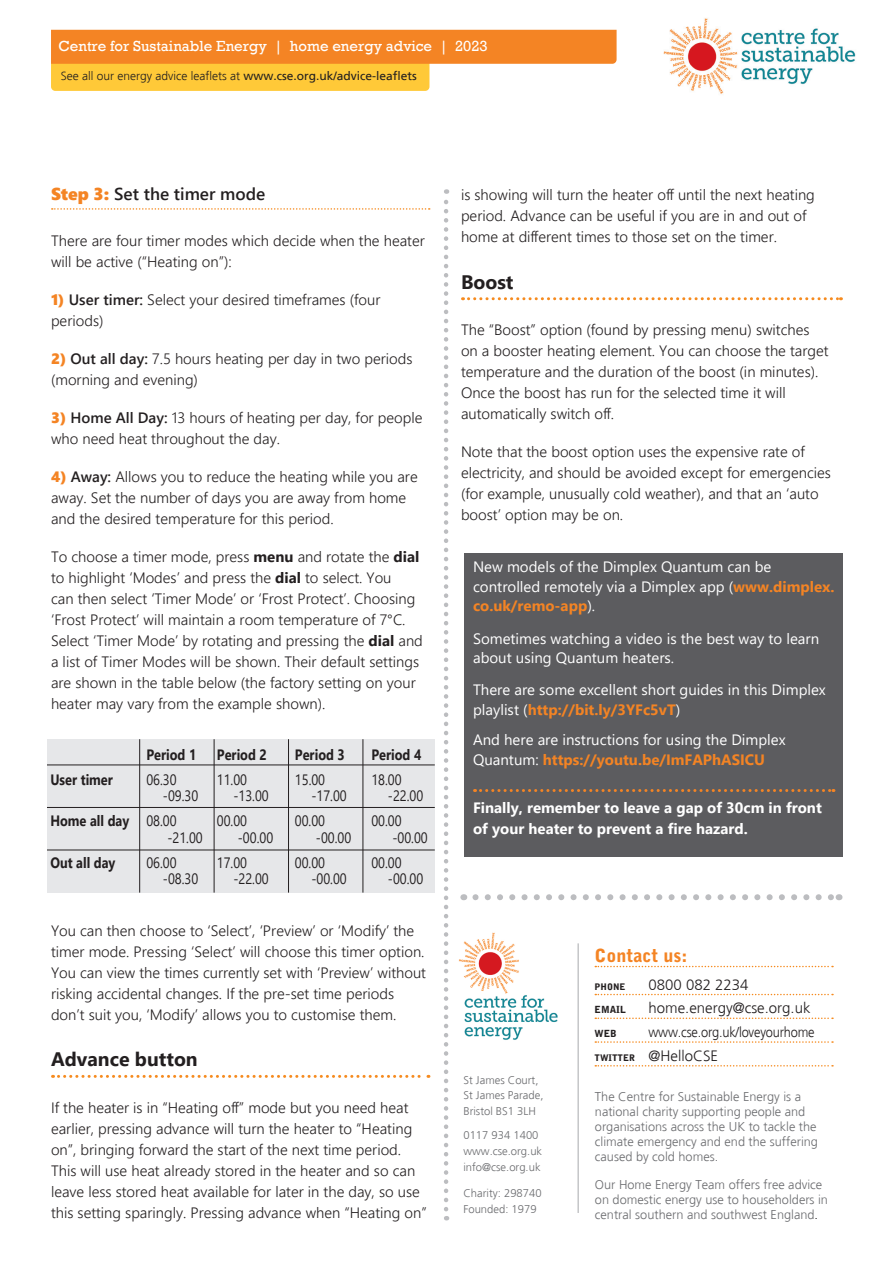
<style>
.page{position:relative;width:893px;height:1263px;background:#fff}
.page>*{position:absolute;margin:0;border:0;box-sizing:border-box;transform-origin:0 0}
.subhead{font:700 19.5px "Segoe UI";color:#231f20}
.t1{font:900 18px "Bell Gothic Std";color:#f48424}
.sub_subhead{font:600 17.25px "Segoe UI";color:#231f20}
.t2{font:300 15px/21px "Segoe UI";color:#231f20}
.t3{font:15px/19.5px "Segoe UI";color:#fff}
.t4{font:15px "Segoe UI";color:#231f20;scale:.85 1}
.t5{font:700 15px/21px "Segoe UI";color:#fff}
.t6{font:700 15px "Segoe UI";color:#231f20;scale:.85 1}
.t7{font:300 15px "Frutiger";color:#231f20}
.t8{font:15px "Rockwell";color:#fff}
.t9{font:300 14.25px "Frutiger";letter-spacing:-.015em;color:#231f20;scale:.9 1}
.t10{font:300 12.75px/15px "Frutiger";color:#6c6d70}
.t11{font:300 12px "Frutiger";color:#231f20}
.t12{font:300 11.25px/15.8px "Frutiger";color:#6c6d70}
.t13{font:900 9.75px "Bell Gothic Std";color:#231f20}
.t14{font:900 9px "Bell Gothic Std";color:#231f20}
.s1{font-weight:400}
.s2{font-family:"Segoe UI Black";font-weight:400;color:#f48424}
.s3{font-weight:600}
.s4{font-weight:700}
.s5{font-weight:700;color:#f48424}
.s6{font-family:"Bell Gothic Std";font-weight:900;font-size:9px}
.s7{color:#231f20}
</style>
<div class="page">
<div style="left:51px;top:55px;width:378px;height:36px;background:#ffc938;border-radius:4px"></div>
<div style="left:51px;top:30px;width:566px;height:34px;background:#f48424"></div>
<img style="left:663px;top:18px;width:193px;height:76px">
<svg style="left:444px;top:189px;width:4px;height:1020px"></svg>
<svg style="left:52px;top:208px;width:378px;height:2px"></svg>
<svg style="left:462px;top:297px;width:379px;height:3px"></svg>
<div style="left:47px;top:739px;width:388px;height:154px;background:#e6e7e9"></div>
<hr style="left:47px;top:764px;width:388px;height:1px;background:#231f20">
<hr style="left:47px;top:807px;width:388px;height:1px;background:#231f20">
<hr style="left:47px;top:850px;width:388px;height:1px;background:#231f20">
<hr style="left:139px;top:739px;width:1px;height:154px;background:#231f20">
<hr style="left:214px;top:739px;width:1px;height:154px;background:#231f20">
<hr style="left:288px;top:739px;width:1px;height:154px;background:#231f20">
<hr style="left:363px;top:739px;width:1px;height:154px;background:#231f20">
<div style="left:464px;top:553px;width:379px;height:304px;background:#5c5c5f"></div>
<svg style="left:475px;top:789px;width:359px;height:3px"></svg>
<svg style="left:475px;top:894px;width:357px;height:6px"></svg>
<hr style="left:578px;top:943px;width:1px;height:270px;background:#a8a9ad">
<img style="left:458px;top:932px;width:100px;height:108px">
<svg style="left:595px;top:966px;width:238px;height:1px"></svg>
<svg style="left:595px;top:994px;width:238px;height:1px"></svg>
<svg style="left:595px;top:1017px;width:238px;height:2px"></svg>
<svg style="left:595px;top:1041px;width:238px;height:2px"></svg>
<svg style="left:595px;top:1065px;width:238px;height:1px"></svg>
<svg style="left:53px;top:1075px;width:376px;height:3px"></svg>
<p class="t8" style="left:58px;top:37px;width:431px">Centre for Sustainable Energy | home energy advice | 2023</p>
<p class="t11" style="left:61px;top:69px;width:358px">See all our energy advice leaflets at <span class="s1">www.cse.org.uk/advice-leaflets</span></p>
<p class="sub_subhead" style="left:51px;top:177px;width:216px"><span class="s2">Step 3:</span> Set the timer mode</p>
<p class="t2" style="left:51px;top:229px;width:375px">There are four timer modes which decide when the heater will be active (“Heating on”):</p>
<p class="t2" style="left:51px;top:288px;width:331px"><span class="s2">1)</span> <span class="s3">User timer:</span> Select your desired timeframes (four periods)</p>
<p class="t2" style="left:51px;top:347px;width:363px"><span class="s2">2)</span> <span class="s3">Out all day:</span> 7.5 hours heating per day in two periods (morning and evening)</p>
<p class="t2" style="left:51px;top:406px;width:373px"><span class="s2">3)</span> <span class="s3">Home All Day:</span> 13 hours of heating per day, for people who need heat throughout the day.</p>
<p class="t2" style="left:51px;top:465px;width:368px"><span class="s2">4)</span> <span class="s3">Away:</span> Allows you to reduce the heating while you are away. Set the number of days you are away from home and the desired temperature for this period.</p>
<p class="t2" style="left:51px;top:545px;width:373px">To choose a timer mode, press <span class="s4">menu</span> and rotate the <span class="s4">dial </span>to highlight ‘Modes’ and press the <span class="s4">dial</span> to select. You<br>can then select ‘Timer Mode’ or ‘Frost Protect’. Choosing ‘Frost Protect’ will maintain a room temperature of 7°C.<br>Select ‘Timer Mode’ by rotating and pressing the <span class="s4">dial</span> and a list of Timer Modes will be shown. Their default settings are shown in the table below (the factory setting on your heater may vary from the example shown).</p>
<p class="t6" style="left:146px;top:740px;width:60px">Period 1</p>
<p class="t6" style="left:217px;top:740px;width:60px">Period 2</p>
<p class="t6" style="left:295px;top:740px;width:60px">Period 3</p>
<p class="t6" style="left:371px;top:740px;width:60px">Period 4</p>
<p class="t6" style="left:50px;top:765px;width:75px">User timer</p>
<p class="t4" style="left:146px;top:765px;width:37px">06.30</p>
<p class="t4" style="left:217px;top:765px;width:37px">11.00</p>
<p class="t4" style="left:295px;top:765px;width:37px">15.00</p>
<p class="t4" style="left:371px;top:765px;width:37px">18.00</p>
<p class="t4" style="left:163px;top:781px;width:43px">-09.30</p>
<p class="t4" style="left:233px;top:781px;width:43px">-13.00</p>
<p class="t4" style="left:311px;top:781px;width:43px">-17.00</p>
<p class="t4" style="left:388px;top:781px;width:43px">-22.00</p>
<p class="t6" style="left:50px;top:806px;width:150px">Home all day <span class="s1">08.00</span></p>
<p class="t4" style="left:217px;top:806px;width:37px">00.00</p>
<p class="t4" style="left:295px;top:806px;width:37px">00.00</p>
<p class="t4" style="left:371px;top:806px;width:37px">00.00</p>
<p class="t4" style="left:167px;top:823px;width:43px">-21.00</p>
<p class="t4" style="left:238px;top:823px;width:43px">-00.00</p>
<p class="t4" style="left:316px;top:823px;width:43px">-00.00</p>
<p class="t4" style="left:392px;top:823px;width:43px">-00.00</p>
<p class="t6" style="left:50px;top:848px;width:78px">Out all day</p>
<p class="t4" style="left:146px;top:848px;width:37px">06.00</p>
<p class="t4" style="left:217px;top:848px;width:37px">17.00</p>
<p class="t4" style="left:295px;top:848px;width:37px">00.00</p>
<p class="t4" style="left:371px;top:848px;width:37px">00.00</p>
<p class="t4" style="left:163px;top:864px;width:43px">-08.30</p>
<p class="t4" style="left:233px;top:864px;width:43px">-22.00</p>
<p class="t4" style="left:311px;top:864px;width:43px">-00.00</p>
<p class="t4" style="left:388px;top:864px;width:43px">-00.00</p>
<p class="t2" style="left:51px;top:918px;width:377px">You can then choose to ‘Select’, ‘Preview’ or ‘Modify’ the timer mode. Pressing ‘Select’ will choose this timer option.<br>You can view the times currently set with ‘Preview’ without risking accidental changes. If the pre-set time periods don’t suit you, ‘Modify’ allows you to customise them.</p>
<p class="subhead" style="left:51px;top:1041px;width:148px">Advance button</p>
<p class="t2" style="left:51px;top:1095px;width:377px">If the heater is in “Heating off” mode but you need heat earlier, pressing advance will turn the heater to “Heating on”, bringing forward the start of the next time period.<br>This will use heat already stored in the heater and so can leave less stored heat available for later in the day, so use this setting sparingly. Pressing advance when “Heating on”</p>
<p class="t2" style="left:461px;top:183px;width:355px">is showing will turn the heater off until the next heating period. Advance can be useful if you are in and out of home at different times to those set on the timer.</p>
<p class="subhead" style="left:461px;top:263px;width:54px">Boost</p>
<p class="t2" style="left:461px;top:318px;width:369px">The “Boost” option (found by pressing menu) switches on a booster heating element. You can choose the target temperature and the duration of the boost (in minutes).<br>Once the boost has run for the selected time it will automatically switch off.</p>
<p class="t2" style="left:461px;top:440px;width:371px">Note that the boost option uses the expensive rate of electricity, and should be avoided except for emergencies (for example, unusually cold weather), and that an ‘auto boost’ option may be on.</p>
<p class="t3" style="left:473px;top:556px;width:363px">New models of the Dimplex Quantum can be controlled remotely via a Dimplex app (<span class="s5">www.dimplex. co.uk/remo-app</span>).</p>
<p class="t3" style="left:473px;top:627px;width:348px">Sometimes watching a video is the best way to learn about using Quantum heaters.</p>
<p class="t3" style="left:473px;top:679px;width:354px">There are some excellent short guides in this Dimplex playlist (<span class="s5">http://bit.ly/3YFc5vT</span>)</p>
<p class="t3" style="left:473px;top:729px;width:314px">And here are instructions for using the Dimplex<br>Quantum: <span class="s5">https://youtu.be/ImFAPhASICU</span></p>
<p class="t5" style="left:473px;top:796px;width:350px">Finally, remember to leave a gap of 30cm in front of your heater to prevent a fire hazard.</p>
<p class="t12" style="left:463px;top:1072px;width:77px">St James Court,</p>
<p class="t12" style="left:463px;top:1088px;width:81px">St James Parade,</p>
<p class="t12" style="left:463px;top:1103px;width:74px">Bristol BS1 3LH</p>
<p class="t12" style="left:463px;top:1128px;width:77px">0117 934 1400</p>
<p class="t12" style="left:463px;top:1143px;width:80px">www.cse.org.uk info@cse.org.uk</p>
<p class="t12" style="left:463px;top:1186px;width:80px">Charity: 298740<br>Founded: 1979</p>
<p class="t1" style="left:594px;top:944px;width:94px">Contact us:</p>
<p class="t14" style="left:594px;top:981px;width:33px">PHONE</p>
<p class="t7" style="left:648px;top:976px;width:102px">0800 082 2234</p>
<p class="t13" style="left:594px;top:1004px;width:33px">EMAIL</p>
<p class="t7" style="left:648px;top:1000px;width:164px">home.energy@cse.org.uk</p>
<p class="t13" style="left:594px;top:1028px;width:24px">WEB</p>
<p class="t9" style="left:648px;top:1024px;width:186px">www.cse.org.uk/loveyourhome</p>
<p class="t7" style="left:594px;top:1047px;width:125px"><span class="s6">TWITTER</span> @HelloCSE</p>
<p class="t10" style="left:595px;top:1089px;width:225px">The Centre for Sustainable Energy is a national charity supporting people and organisations across the UK to tackle the climate emergency and end the suffering caused by cold homes.</p>
<p class="t10" style="left:595px;top:1177px;width:235px">Our Home Energy Team offers free advice on domestic energy use to householders in central southern and southwest England<span class="s7">.</span></p>
</div>
